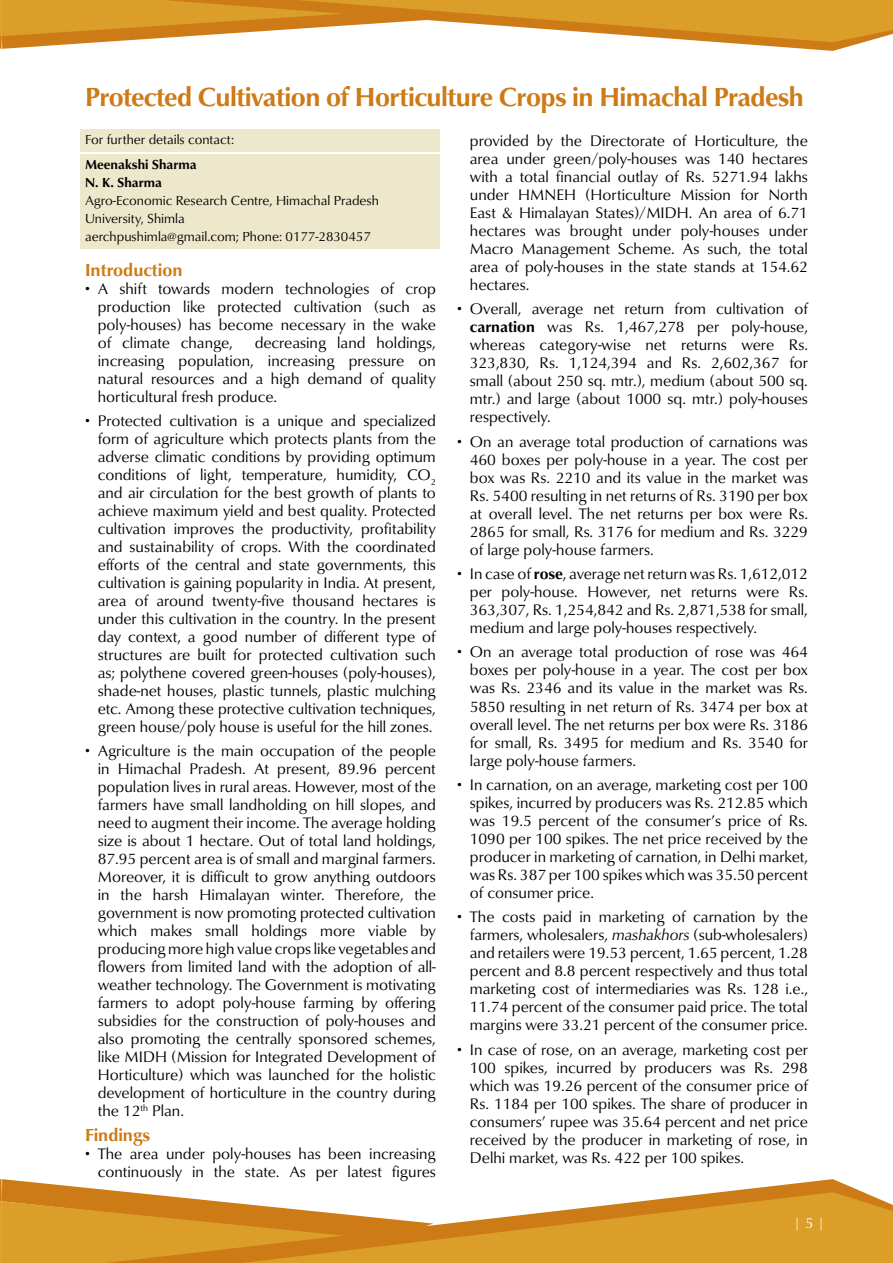
<style>
.page{position:relative;width:893px;height:1263px;background:#fff}
.page>*{position:absolute;margin:0;border:0;box-sizing:border-box;transform-origin:0 0}
.t1{font:700 27px "Classico URW";letter-spacing:-.02em;color:#cc7b16}
.t2{font:700 18px "Classico URW";color:#cc7b16}
.t3{font:15.75px/18px "Classico URW";color:#000;text-align:justify}
.t4{font:15px "Classico URW";color:#fff}
.t5{font:13.5px/18px "Classico URW";color:#000}
.t6{font:700 13.5px/18px "Classico URW";color:#000}
.s1{font-weight:700}
.s2{font-style:italic}
</style>
<div class="page">
<svg style="left:0;top:1179px;width:21px;height:84px;background:#d79728"></svg>
<svg style="left:21px;top:1179px;width:842px;height:84px"></svg>
<svg style="left:135px;top:1192px;width:758px;height:71px;fill:#da9e29"></svg>
<svg style="left:0;top:0;width:893px;height:51px"></svg>
<div style="left:81px;top:130px;width:359px;height:22px;background:#ede7cb"></div>
<div style="left:81px;top:154px;width:359px;height:94px;background:#ede7cb"></div>
<h1 class="t1" style="left:85px;top:80px;width:720px">Protected Cultivation of Horticulture Crops in Himachal Pradesh</h1>
<p class="t5" style="left:85px;top:131px;width:151px">For further details contact:</p>
<p class="t6" style="left:85px;top:155px;width:113px">Meenakshi Sharma<br>N. K. Sharma</p>
<p class="t5" style="left:85px;top:191px;width:295px">Agro-Economic Research Centre, Himachal Pradesh<br>University, Shimla<br>aerchpushimla@gmail.com; Phone: 0177-2830457</p>
<p class="t2" style="left:85px;top:258px;width:99px">Introduction</p>
<p class="t3" style="left:98px;top:279px;width:340px;text-indent:-13px">• A shift towards modern technologies of crop production like protected cultivation (such as poly-houses) has become necessary in the wake of climate change,</p>
<p class="t3" style="left:470px;top:132px;width:340px">provided by the Directorate of Horticulture, the area under green/poly-houses was 140 hectares with a total financial outlay of Rs. 5271.94 lakhs under HMNEH (Horticulture Mission for North East &amp; Himalayan States)/MIDH. An area of 6.71 hectares was brought under poly-houses under Macro Management Scheme. As such, the total area of poly-houses in the state stands at 154.62 hectares.</p>
<p class="t3" style="left:470px;top:300px;width:340px;text-indent:-13px">• Overall, average net return from cultivation of <span class="s1">carnation</span> was Rs. 1,467,278 per poly-house, whereas category-wise net returns were Rs.<br>323,830, Rs. 1,124,394 and Rs. 2,602,367 for small (about 250 sq. mtr.), medium (about 500 sq. mtr.) and large (about 1000 sq. mtr.) poly-houses respectively.</p>
<p class="t3" style="left:470px;top:432px;width:340px;text-indent:-13px">• On an average total production of carnations was 460 boxes per poly-house in a year. The cost per box was Rs. 2210 and its value in the market was Rs. 5400 resulting in net returns of Rs. 3190 per box at overall level. The net returns per box were Rs.<br>2865 for small, Rs. 3176 for medium and Rs. 3229 of large poly-house farmers.</p>
<p class="t3" style="left:470px;top:565px;width:340px;text-indent:-13px">• In case of <span class="s1">rose</span>, average net return was Rs. 1,612,012 per poly-house. However, net returns were Rs.<br>363,307, Rs. 1,254,842 and Rs. 2,871,538 for small, medium and large poly-houses respectively.</p>
<p class="t3" style="left:470px;top:643px;width:340px;text-indent:-13px">• On an average total production of rose was 464 boxes per poly-house in a year. The cost per box was Rs. 2346 and its value in the market was Rs.<br>5850 resulting in net return of Rs. 3474 per box at overall level. The net returns per box were Rs. 3186 for small, Rs. 3495 for medium and Rs. 3540 for large poly-house farmers.</p>
<p class="t3" style="left:470px;top:776px;width:340px;text-indent:-13px">• In carnation, on an average, marketing cost per 100 spikes, incurred by producers was Rs. 212.85 which was 19.5 percent of the consumer’s price of Rs.<br>1090 per 100 spikes. The net price received by the producer in marketing of carnation, in Delhi market, was Rs. 387 per 100 spikes which was 35.50 percent of consumer price.</p>
<p class="t3" style="left:470px;top:908px;width:340px;text-indent:-13px">• The costs paid in marketing of carnation by the farmers, wholesalers, <span class="s2">mashakhors</span> (sub-wholesalers) and retailers were 19.53 percent, 1.65 percent, 1.28 percent and 8.8 percent respectively and thus total marketing cost of intermediaries was Rs. 128 i.e., 11.74 percent of the consumer paid price. The total margins were 33.21 percent of the consumer price.</p>
<p class="t3" style="left:470px;top:1040px;width:340px;text-indent:-13px">• In case of rose, on an average, marketing cost per 100 spikes, incurred by producers was Rs. 298 which was 19.26 percent of the consumer price of Rs. 1184 per 100 spikes. The share of producer in consumers’ rupee was 35.64 percent and net price received by the producer in marketing of rose, in Delhi market, was Rs. 422 per 100 spikes.</p>
<p class="t3" style="left:98px;top:333px;width:340px;text-indent:157px">decreasing land holdings, increasing population, increasing pressure on natural resources and a high demand of quality horticultural fresh produce.</p>
<p class="t3" style="left:98px;top:412px;width:340px;text-indent:-13px">• Protected cultivation is a unique and specialized form of agriculture which protects plants from the adverse climatic conditions by providing optimum conditions of light, temperature, humidity, CO<sub>2 </sub>and air circulation for the best growth of plants to achieve maximum yield and best quality. Protected cultivation improves the productivity, profitability and sustainability of crops. With the coordinated efforts of the central and state governments, this cultivation is gaining popularity in India. At present, area of around twenty-five thousand hectares is under this cultivation in the country. In the present day context, a good number of different type of structures are built for protected cultivation such as; polythene covered green-houses (poly-houses), shade-net houses, plastic tunnels, plastic mulching etc. Among these protective cultivation techniques, green house/poly house is useful for the hill zones.</p>
<p class="t3" style="left:98px;top:742px;width:340px;text-indent:-13px">• Agriculture is the main occupation of the people in Himachal Pradesh. At present, 89.96 percent population lives in rural areas. However, most of the farmers have small landholding on hill slopes, and need to augment their income. The average holding size is about 1 hectare. Out of total land holdings, 87.95 percent area is of small and marginal farmers.<br>Moreover, it is difficult to grow anything outdoors in the harsh Himalayan winter. Therefore, the government is now promoting protected cultivation which makes small holdings more viable by producing more high value crops like vegetables and flowers from limited land with the adoption of all&shy;weather technology. The Government is motivating farmers to adopt poly-house farming by offering subsidies for the construction of poly-houses and also promoting the centrally sponsored schemes, like MIDH (Mission for Integrated Development of Horticulture) which was launched for the holistic development of horticulture in the country during the 12<sup>th</sup> Plan.</p>
<p class="t2" style="left:85px;top:1123px;width:67px">Findings</p>
<p class="t3" style="left:85px;top:1145px;width:352px;text-align:right">• The area under poly-houses has been increasing continuously in the state. As per latest figures</p>
<p class="t4" style="left:793px;top:1214px;width:34px">| 5 |</p>
</div>
